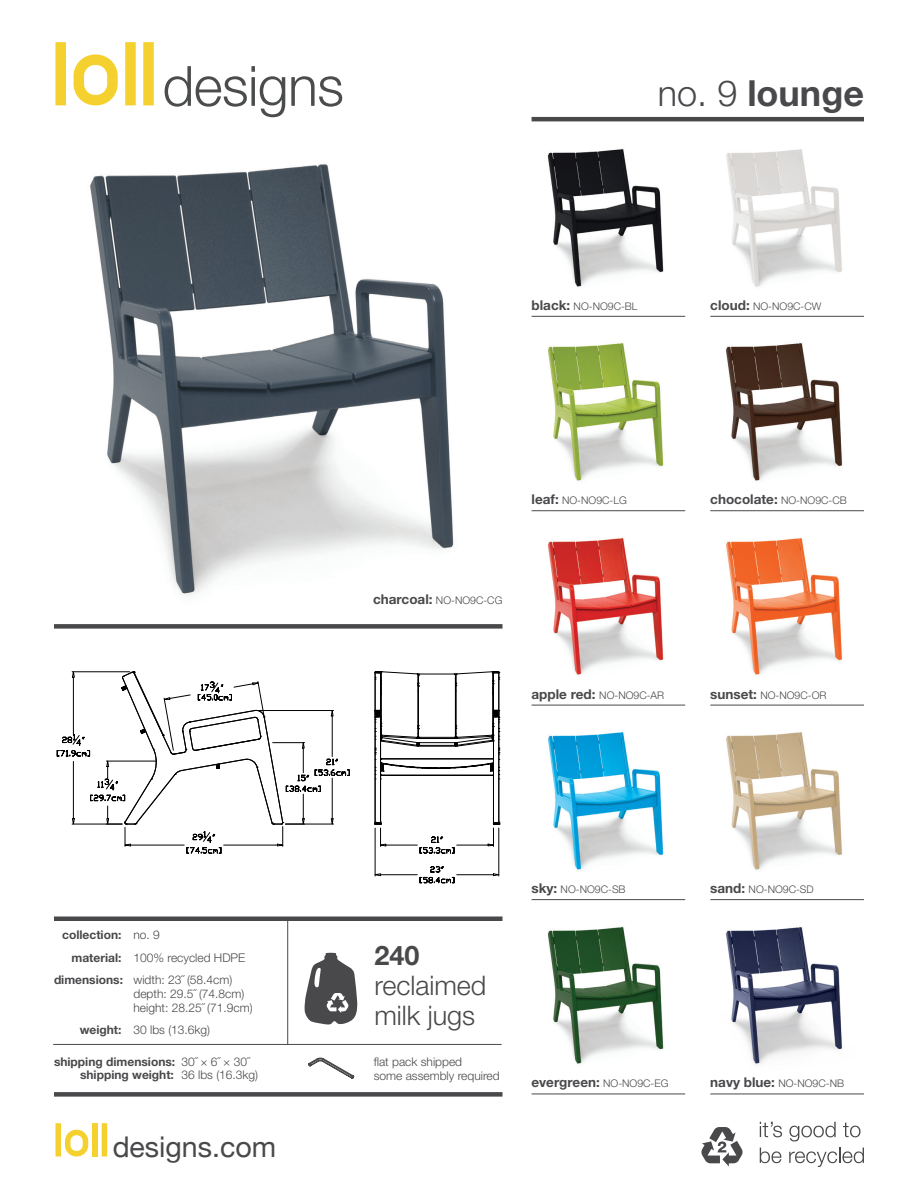
<style>
.page{position:relative;width:918px;height:1188px;background:#fff}
.page>*{position:absolute;margin:0;border:0;box-sizing:border-box;transform-origin:0 0}
.t1{font:700 36px "Helvetica Neue";color:#49494c}
.t2{font:28.5px "Helvetica Neue";color:#49494c}
.t3{font:300 27px/30px "Helvetica Neue";color:#49494c}
.t4{font:700 13.5px "Helvetica Neue";color:#49494c}
.t5{font:300 12px/13.8px "Helvetica Neue";color:#49494c}
.t6{font:700 12px/13.8px "Helvetica Neue";color:#49494c}
.t7{font:300 10.5px "Helvetica Neue";color:#49494c}
.s1{font-weight:300}
.s2{font-weight:700;font-size:13.5px}
.s3{font-weight:300;font-size:10.5px}
.s4{font-weight:700}
</style>
<div class="page">
<svg style="left:701px;top:1127px;width:42px;height:39px"></svg>
<div style="left:92px;top:1123px;width:6px;height:33px;background:#f5d12f"></div>
<div style="left:56px;top:1123px;width:5px;height:33px;background:#f5d12f"></div>
<div style="left:102px;top:1123px;width:5px;height:33px;background:#f5d12f"></div>
<svg style="left:65px;top:1130px;width:23px;height:26px"></svg>
<hr style="left:532px;top:316px;width:153px;height:1px;background:#49494c">
<hr style="left:532px;top:510px;width:153px;height:1px;background:#49494c">
<hr style="left:532px;top:705px;width:153px;height:1px;background:#49494c">
<hr style="left:532px;top:899px;width:153px;height:1px;background:#49494c">
<hr style="left:532px;top:1094px;width:153px;height:1px;background:#49494c">
<hr style="left:710px;top:316px;width:154px;height:1px;background:#49494c">
<hr style="left:710px;top:510px;width:154px;height:1px;background:#49494c">
<hr style="left:710px;top:705px;width:154px;height:1px;background:#49494c">
<hr style="left:710px;top:899px;width:154px;height:1px;background:#49494c">
<hr style="left:710px;top:1094px;width:154px;height:1px;background:#49494c">
<hr style="left:532px;top:117px;width:332px;height:4px;background:#49494c">
<div style="left:54px;top:916px;width:448px;height:5px;background:#49494c"></div>
<div style="left:54px;top:1092px;width:448px;height:5px;background:#49494c"></div>
<div style="left:54px;top:624px;width:448px;height:5px;background:#49494c"></div>
<div style="left:125px;top:42px;width:11px;height:63px;background:#f5d12f"></div>
<div style="left:55px;top:42px;width:11px;height:63px;background:#f5d12f"></div>
<div style="left:143px;top:42px;width:11px;height:63px;background:#f5d12f"></div>
<svg style="left:74px;top:55px;width:44px;height:50px"></svg>
<hr style="left:287px;top:918px;width:1px;height:126px;background:#49494c">
<hr style="left:53px;top:1044px;width:449px;height:1px;background:#49494c">
<svg style="left:304px;top:953px;width:53px;height:72px"></svg>
<svg style="left:308px;top:1058px;width:46px;height:21px"></svg>
<svg style="left:760px;top:1122px;width:22px;height:15px"></svg>
<svg style="left:789px;top:1122px;width:47px;height:19px"></svg>
<svg style="left:843px;top:1123px;width:18px;height:14px"></svg>
<svg style="left:760px;top:1148px;width:21px;height:15px"></svg>
<svg style="left:789px;top:1148px;width:75px;height:19px"></svg>
<img style="left:547px;top:148px;width:117px;height:139px">
<img style="left:726px;top:149px;width:116px;height:138px">
<img style="left:547px;top:926px;width:117px;height:138px">
<img style="left:726px;top:927px;width:117px;height:138px">
<img style="left:548px;top:732px;width:116px;height:138px">
<img style="left:726px;top:732px;width:116px;height:138px">
<img style="left:548px;top:538px;width:116px;height:137px">
<img style="left:726px;top:538px;width:117px;height:137px">
<img style="left:548px;top:343px;width:116px;height:138px">
<img style="left:725px;top:343px;width:118px;height:138px">
<img style="left:90px;top:164px;width:364px;height:431px">
<svg style="left:56px;top:671px;width:445px;height:213px"></svg>
<svg style="left:164px;top:66px;width:178px;height:51px"></svg>
<p class="t1" style="left:658px;top:71px;width:208px"><span class="s1">no. 9</span> lounge</p>
<p class="t7" style="left:532px;top:300px;width:108px"><span class="s2">black:</span> NO-NO9C-BL</p>
<p class="t7" style="left:710px;top:300px;width:113px"><span class="s2">cloud:</span> NO-NO9C-CW</p>
<p class="t7" style="left:532px;top:494px;width:97px"><span class="s2">leaf:</span> NO-NO9C-LG</p>
<p class="t7" style="left:373px;top:594px;width:131px"><span class="s2">charcoal:</span> NO-NO9C-CG</p>
<p class="t7" style="left:532px;top:688px;width:134px"><span class="s2">apple red:</span> NO-NO9C-AR</p>
<p class="t4" style="left:710px;top:491px;width:138px">chocolate: <span class="s3">NO-NO9C-CB</span></p>
<p class="t7" style="left:710px;top:688px;width:118px"><span class="s2">sunset:</span> NO-NO9C-OR</p>
<p class="t6" style="left:62px;top:928px;width:99px">collection: <span class="s1">no. 9</span></p>
<p class="t5" style="left:72px;top:950px;width:175px"><span class="s4">material:</span> 100% recycled HDPE</p>
<p class="t5" style="left:54px;top:973px;width:180px"><span class="s4">dimensions:</span> width: 23˝ (58.4cm)</p>
<p class="t5" style="left:134px;top:987px;width:121px">depth: 29.5˝ (74.8cm) height: 28.25˝ (71.9cm)</p>
<p class="t5" style="left:80px;top:1023px;width:132px"><span class="s4">weight:</span> 30 lbs (13.6kg)</p>
<p class="t6" style="left:80px;top:1054px;width:180px;text-indent:-26px">shipping dimensions: <span class="s1">30˝ × 6˝ × 30˝ </span>shipping weight: <span class="s1">36 lbs (16.3kg)</span></p>
<p class="t5" style="left:374px;top:1055px;width:128px">flat pack shipped<br>some assembly required</p>
<p class="t3" style="left:374px;top:940px;width:114px"><span class="s4">240 </span>reclaimed milk jugs</p>
<p class="t2" style="left:112px;top:1126px;width:132px">trade.com</p>
<h2 class="t2" style="left:113px;top:1126px;width:165px">designs.com</h2>
<p class="t7" style="left:532px;top:883px;width:96px"><span class="s2">sky:</span> NO-NO9C-SB</p>
<p class="t7" style="left:710px;top:883px;width:105px"><span class="s2">sand:</span> NO-NO9C-SD</p>
<p class="t4" style="left:532px;top:1074px;width:138px">evergreen: <span class="s3">NO-NO9C-EG</span></p>
<p class="t7" style="left:710px;top:1077px;width:135px"><span class="s2">navy blue:</span> NO-NO9C-NB</p>
</div>
